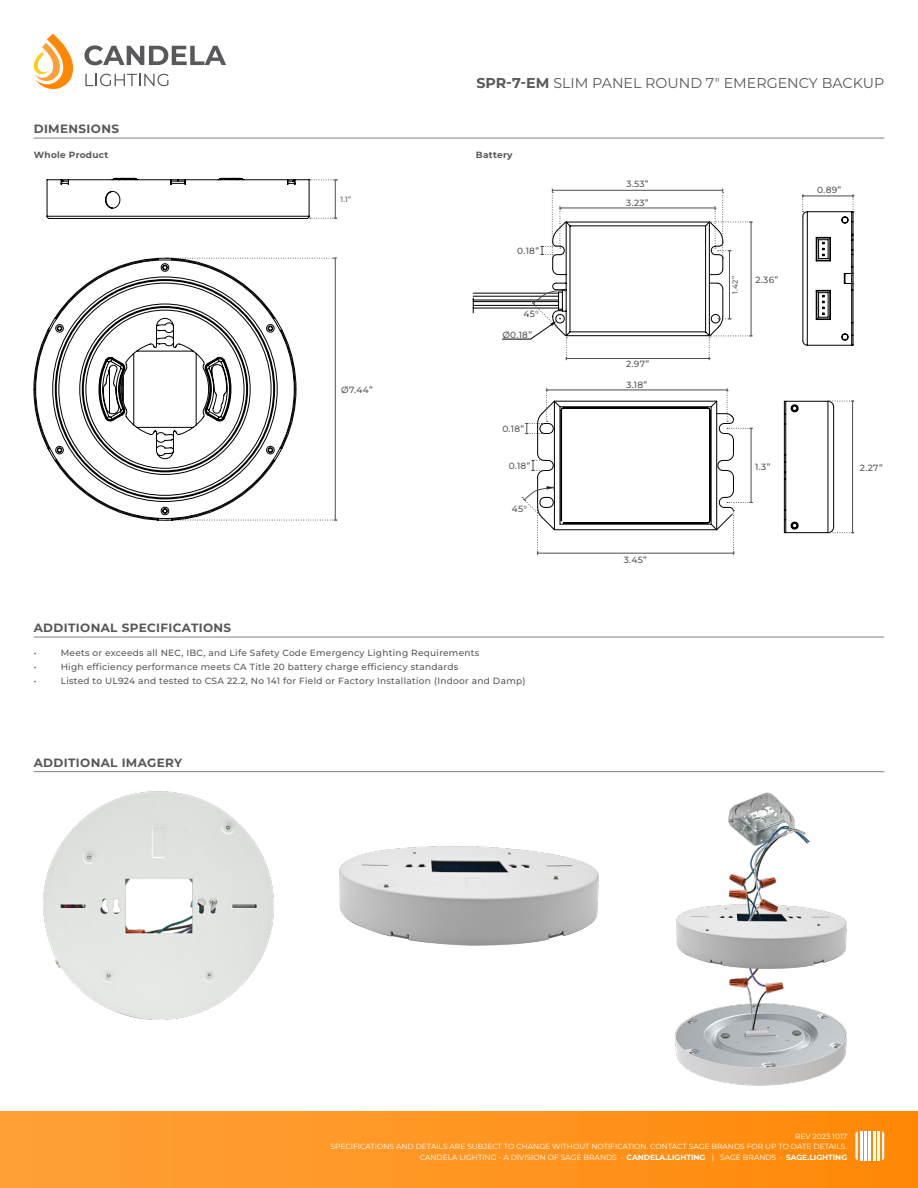
<style>
.page{position:relative;width:918px;height:1188px;background:#fff}
.page>*{position:absolute;margin:0;border:0;box-sizing:border-box;transform-origin:0 0}
.t1{font:14.25px "Montserrat";color:#58595b}
.t2{font:700 12px "Montserrat";letter-spacing:.03em;color:#58595b}
.t3{font:500 9px/19.5px "Montserrat";letter-spacing:.03em;color:#58595b}
.t4{font:700 9px "Montserrat";letter-spacing:.03em;color:#58595b}
.t5{font:7.5px/10.5px "Montserrat";color:#fff;text-align:right}
.t6{font:500 7.5px "Montserrat";color:#58595b}
.s1{font-weight:700}
</style>
<div class="page">
<svg style="left:33px;top:34px;width:193px;height:55px"></svg>
<div style="left:0;top:1111px;width:918px;height:77px;background:linear-gradient(to right,#ffa139,#ff8a09)"></div>
<hr style="left:864px;top:1131px;width:3px;height:29px;background:#fff">
<hr style="left:873px;top:1131px;width:2px;height:29px;background:#fff">
<hr style="left:860px;top:1131px;width:2px;height:29px;background:#fff">
<hr style="left:869px;top:1131px;width:2px;height:29px;background:#fff">
<svg style="left:882px;top:1131px;width:2px;height:29px"></svg>
<hr style="left:878px;top:1131px;width:2px;height:29px;background:#fff">
<svg style="left:855px;top:1131px;width:3px;height:29px"></svg>
<hr style="left:34px;top:138px;width:850px;height:1px;background:#878181">
<hr style="left:335px;top:258px;width:1px;height:262px;background:#4f4d4d">
<svg style="left:300px;top:520px;width:37px;height:1px"></svg>
<svg style="left:300px;top:258px;width:37px;height:1px"></svg>
<hr style="left:34px;top:771px;width:850px;height:1px;background:#878181">
<hr style="left:34px;top:637px;width:850px;height:1px;background:#878181">
<svg style="left:47px;top:178px;width:290px;height:41px"></svg>
<svg style="left:33px;top:258px;width:267px;height:263px"></svg>
<svg style="left:34px;top:260px;width:262px;height:259px"></svg>
<svg style="left:784px;top:401px;width:70px;height:132px"></svg>
<svg style="left:802px;top:194px;width:52px;height:152px"></svg>
<svg style="left:522px;top:388px;width:231px;height:167px"></svg>
<svg style="left:473px;top:189px;width:280px;height:171px"></svg>
<img style="left:43px;top:791px;width:231px;height:229px">
<img style="left:339px;top:846px;width:260px;height:100px">
<img style="left:674px;top:792px;width:173px;height:294px">
<h2 class="t2" style="left:34px;top:121px;width:87px">DIMENSIONS</h2>
<p class="t4" style="left:34px;top:149px;width:76px">Whole Product</p>
<h2 class="t2" style="left:34px;top:620px;width:199px">ADDITIONAL SPECIFICATIONS</h2>
<p class="t6" style="left:340px;top:194px;width:12px">1.1”</p>
<p class="t3" style="left:341px;top:380px;width:33px">Ø7.44”</p>
<h1 class="t1" style="left:476px;top:73px;width:409px"><span class="s1">SPR-7-EM</span> SLIM PANEL ROUND 7" EMERGENCY BACKUP</h1>
<p class="t4" style="left:476px;top:149px;width:38px">Battery</p>
<p class="t3" style="left:517px;top:241px;width:23px">0.18”</p>
<p class="t3" style="left:523px;top:304px;width:17px">45°</p>
<p class="t3" style="left:502px;top:324px;width:31px">Ø0.18”</p>
<p class="t3" style="left:502px;top:419px;width:23px">0.18”</p>
<p class="t3" style="left:509px;top:456px;width:23px">0.18”</p>
<p class="t3" style="left:512px;top:499px;width:17px">45°</p>
<p class="t3" style="left:626px;top:174px;width:24px">3.53”<br>3.23”</p>
<p class="t3" style="left:626px;top:354px;width:25px">2.97”</p>
<p class="t3" style="left:626px;top:375px;width:23px">3.18”</p>
<p class="t3" style="left:624px;top:549px;width:25px">3.45”</p>
<p class="t6" style="left:730px;top:294px;width:19px;rotate:-90deg">1.42”</p>
<p class="t3" style="left:755px;top:270px;width:24px">2.36”</p>
<p class="t3" style="left:817px;top:180px;width:26px">0.89”</p>
<p class="t3" style="left:755px;top:457px;width:17px">1.3”</p>
<p class="t3" style="left:860px;top:458px;width:24px">2.27”</p>
<p class="t3" style="left:34px;top:643px;width:4px">•</p>
<p class="t3" style="left:61px;top:643px;width:420px">Meets or exceeds all NEC, IBC, and Life Safety Code Emergency Lighting Requirements</p>
<p class="t3" style="left:34px;top:657px;width:4px">•</p>
<p class="t3" style="left:61px;top:657px;width:399px">High efficiency performance meets CA Title 20 battery charge efficiency standards</p>
<p class="t3" style="left:34px;top:671px;width:4px">•</p>
<p class="t3" style="left:61px;top:671px;width:466px">Listed to UL924 and tested to CSA 22.2, No 141 for Field or Factory Installation (Indoor and Damp)</p>
<h2 class="t2" style="left:34px;top:755px;width:150px">ADDITIONAL IMAGERY</h2>
<p class="t5" style="left:331px;top:1131px;width:518px">REV 2023 1017<br>SPECIFICATIONS AND DETAILS ARE SUBJECT TO CHANGE WITHOUT NOTIFICATION. CONTACT SAGE BRANDS FOR UP TO DATE DETAILS.<br>CANDELA LIGHTING - A DIVISION OF SAGE BRANDS • <span class="s1">CANDELA.LIGHTING</span> | SAGE BRANDS • <span class="s1">SAGE.LIGHTING</span></p>
</div>
